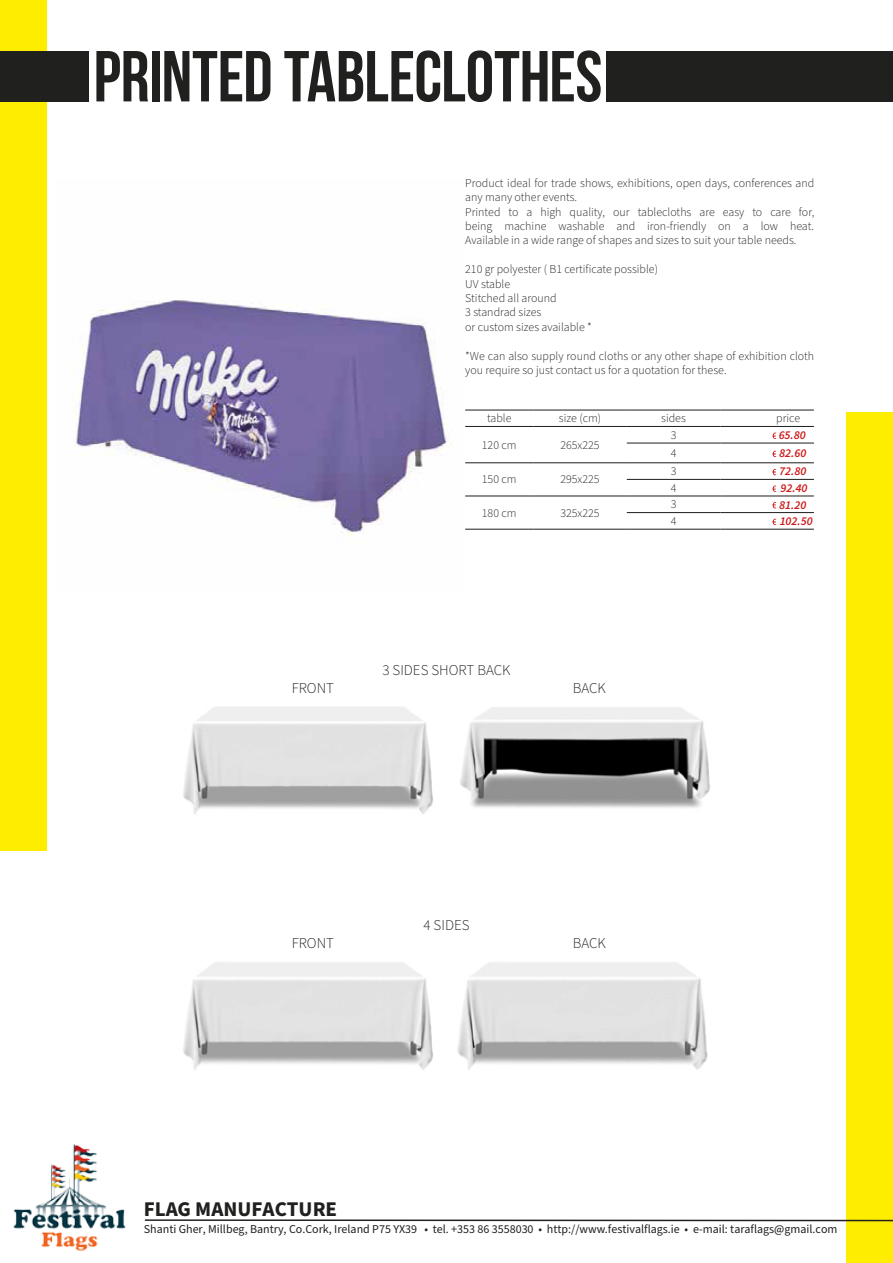
<style>
.page{position:relative;width:893px;height:1263px;background:#fff}
.page>*{position:absolute;margin:0;border:0;box-sizing:border-box;transform-origin:0 0}
.t1{font:700 72px "Bebas Neue";letter-spacing:-.005em;color:#20201f}
.t2{font:700 21px "Source Sans Pro";color:#20201f}
.t3{font:300 15px "Source Sans Pro";color:#1d1d1b}
.t4{font:300 12px/14.4px "Source Sans Pro";color:#1d1d1b}
.t5{font:12px "Source Sans Pro";color:#20201f}
.t6{font:italic 600 12px/16.8px "Source Sans Pro";color:#cd1719}
</style>
<div class="page">
<div style="left:846px;top:412px;width:47px;height:851px;background:#ffed00"></div>
<div style="left:0;top:0;width:47px;height:850px;background:#ffed00"></div>
<img style="left:72px;top:300px;width:381px;height:236px">
<div style="left:0;top:51px;width:893px;height:50px;background:#20201f"></div>
<div style="left:89px;top:43px;width:517px;height:63px;background:#fff"></div>
<hr style="left:465px;top:410px;width:68px;height:1px;background:#1d1d1b">
<hr style="left:533px;top:410px;width:94px;height:1px;background:#1d1d1b">
<hr style="left:627px;top:410px;width:93px;height:1px;background:#1d1d1b">
<hr style="left:720px;top:410px;width:94px;height:1px;background:#1d1d1b">
<hr style="left:465px;top:426px;width:68px;height:1px;background:#1d1d1b">
<hr style="left:533px;top:426px;width:94px;height:1px;background:#1d1d1b">
<hr style="left:627px;top:426px;width:93px;height:1px;background:#1d1d1b">
<hr style="left:720px;top:426px;width:94px;height:1px;background:#1d1d1b">
<hr style="left:627px;top:443px;width:93px;height:1px;background:#1d1d1b">
<hr style="left:720px;top:443px;width:94px;height:1px;background:#1d1d1b">
<hr style="left:465px;top:462px;width:68px;height:1px;background:#1d1d1b">
<hr style="left:533px;top:462px;width:94px;height:1px;background:#1d1d1b">
<hr style="left:627px;top:462px;width:93px;height:1px;background:#1d1d1b">
<hr style="left:720px;top:462px;width:94px;height:1px;background:#1d1d1b">
<hr style="left:627px;top:479px;width:93px;height:1px;background:#1d1d1b">
<hr style="left:720px;top:479px;width:94px;height:1px;background:#1d1d1b">
<hr style="left:465px;top:496px;width:68px;height:1px;background:#1d1d1b">
<hr style="left:533px;top:496px;width:94px;height:1px;background:#1d1d1b">
<hr style="left:627px;top:496px;width:93px;height:1px;background:#1d1d1b">
<hr style="left:720px;top:496px;width:94px;height:1px;background:#1d1d1b">
<hr style="left:627px;top:512px;width:93px;height:1px;background:#1d1d1b">
<hr style="left:720px;top:512px;width:94px;height:1px;background:#1d1d1b">
<hr style="left:465px;top:529px;width:68px;height:1px;background:#1d1d1b">
<hr style="left:533px;top:529px;width:94px;height:1px;background:#1d1d1b">
<hr style="left:627px;top:529px;width:93px;height:1px;background:#1d1d1b">
<hr style="left:720px;top:529px;width:94px;height:1px;background:#1d1d1b">
<svg style="left:772px;top:432px;width:4px;height:7px"></svg>
<svg style="left:772px;top:451px;width:4px;height:6px"></svg>
<svg style="left:772px;top:469px;width:4px;height:6px"></svg>
<svg style="left:772px;top:485px;width:4px;height:7px"></svg>
<svg style="left:772px;top:502px;width:4px;height:6px"></svg>
<img style="left:183px;top:707px;width:527px;height:363px">
<svg style="left:772px;top:519px;width:4px;height:6px"></svg>
<hr style="left:145px;top:1219px;width:748px;height:2px;background:#20201f">
<img style="left:13px;top:1144px;width:133px;height:107px">
<h1 class="t1" style="left:94px;top:37px;width:510px">PRINTED TABLECLOTHES</h1>
<p class="t4" style="left:465px;top:176px;width:351px">Product ideal for trade shows, exhibitions, open days, conferences and any many other events.<br>Printed to a high quality, our tablecloths are easy to care for, being machine washable and iron-friendly on a low heat.<br>Available in a wide range of shapes and sizes to suit your table needs.</p>
<p class="t4" style="left:465px;top:262px;width:194px">210 gr polyester ( B1 certificate possible)<br>UV stable<br>Stitched all around<br>3 standrad sizes<br>or custom sizes available *</p>
<p class="t4" style="left:465px;top:349px;width:350px">*We can also supply round cloths or any other shape of exhibition cloth you require so just contact us for a quotation for these.</p>
<p class="t4" style="left:487px;top:411px;width:26px">table</p>
<p class="t4" style="left:559px;top:411px;width:44px">size (cm)</p>
<p class="t4" style="left:661px;top:411px;width:26px">sides</p>
<p class="t4" style="left:776px;top:411px;width:25px">price</p>
<p class="t4" style="left:482px;top:438px;width:36px">120 cm</p>
<p class="t4" style="left:560px;top:438px;width:41px">265x225</p>
<p class="t4" style="left:671px;top:428px;width:7px">3</p>
<p class="t6" style="left:779px;top:427px;width:29px">65.80</p>
<p class="t4" style="left:671px;top:446px;width:7px">4</p>
<p class="t6" style="left:779px;top:445px;width:29px">82.60</p>
<p class="t4" style="left:482px;top:473px;width:36px">150 cm</p>
<p class="t4" style="left:560px;top:473px;width:41px">295x225</p>
<p class="t4" style="left:671px;top:463px;width:7px;line-height:16.6px">3<br>4</p>
<p class="t6" style="left:779px;top:463px;width:30px">72.80<br>92.40</p>
<p class="t4" style="left:482px;top:506px;width:36px">180 cm</p>
<p class="t4" style="left:560px;top:506px;width:41px">325x225</p>
<p class="t4" style="left:671px;top:497px;width:7px">3</p>
<p class="t6" style="left:779px;top:497px;width:29px">81.20</p>
<p class="t4" style="left:671px;top:514px;width:7px">4</p>
<p class="t6" style="left:780px;top:513px;width:34px">102.50</p>
<p class="t3" style="left:382px;top:660px;width:130px">3 SIDES SHORT BACK</p>
<p class="t3" style="left:292px;top:678px;width:44px">FRONT</p>
<p class="t3" style="left:573px;top:678px;width:35px">BACK</p>
<p class="t3" style="left:292px;top:933px;width:44px">FRONT</p>
<p class="t3" style="left:423px;top:915px;width:48px">4 SIDES</p>
<p class="t3" style="left:573px;top:933px;width:35px">BACK</p>
<h2 class="t2" style="left:144px;top:1195px;width:195px">FLAG MANUFACTURE</h2>
<p class="t5" style="left:144px;top:1221px;width:695px">Shanti Gher, Millbeg, Bantry, Co.Cork, Ireland P75 YX39 • tel. +353 86 3558030 • http://www.festivalflags.ie • e-mail: taraflags@gmail.com</p>
</div>
